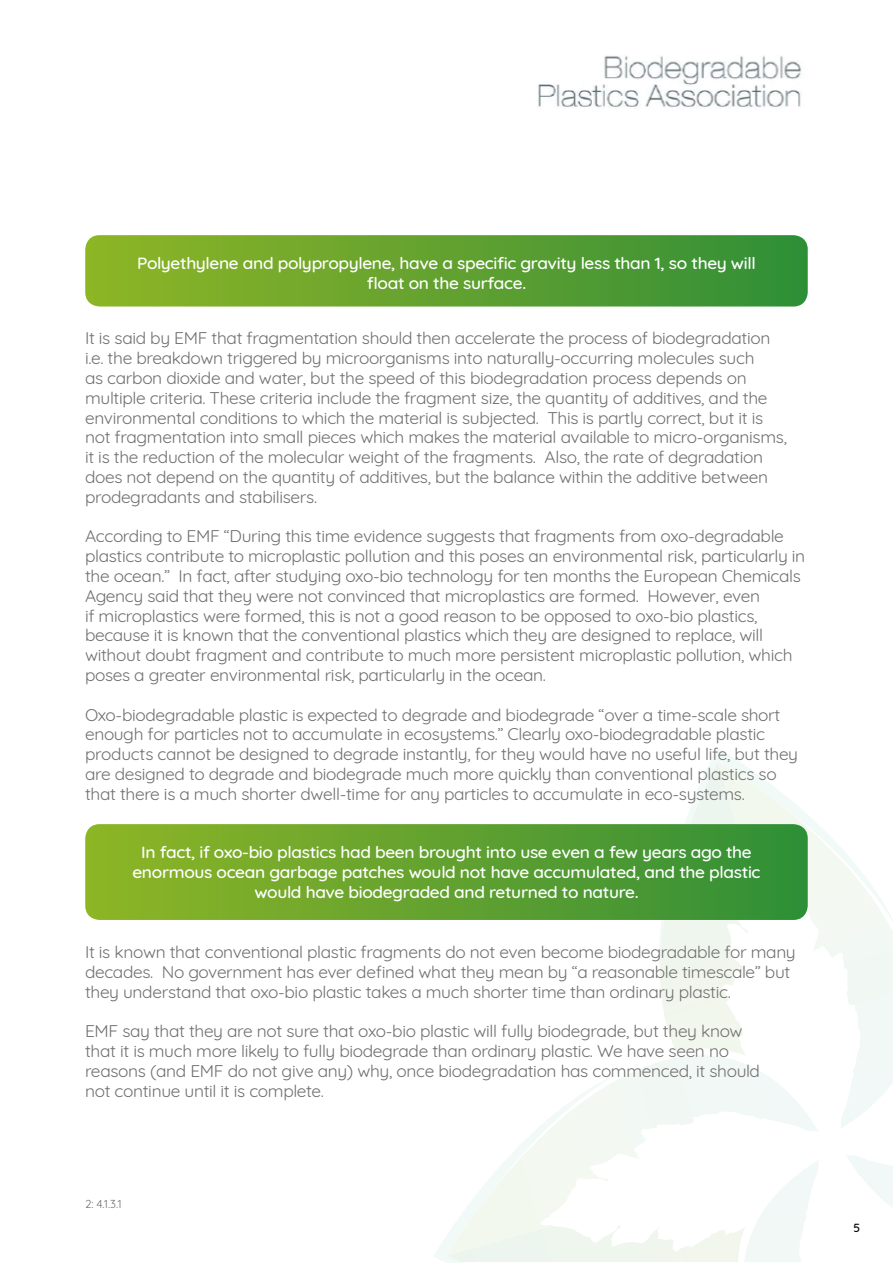
<style>
.page{position:relative;width:893px;height:1263px;background:#fff}
.page>*{position:absolute;margin:0;border:0;box-sizing:border-box;transform-origin:0 0}
.t1{font:16.5px/19.8px "Quicksand";letter-spacing:-.02em;color:#706f6f;scale:1.05 1}
.t2{font:500 16.5px/19.8px "Quicksand";letter-spacing:-.02em;color:#fff;text-align:center;scale:1.05 1}
.t3{font:500 12px "Quicksand";color:#000}
.t4{font:11.25px "Quicksand";color:#706f6f}
</style>
<div class="page">
<svg style="left:659px;top:761px;width:59px;height:291px"></svg>
<svg style="left:718px;top:761px;width:175px;height:367px"></svg>
<svg style="left:845px;top:1055px;width:48px;height:152px"></svg>
<svg style="left:434px;top:1072px;width:386px;height:190px"></svg>
<svg style="left:447px;top:1055px;width:372px;height:200px"></svg>
<svg style="left:85px;top:235px;width:723px;height:71px;background:#61a230"></svg>
<svg style="left:85px;top:824px;width:723px;height:96px;background:#61a230"></svg>
<img style="left:538px;top:55px;width:264px;height:53px">
<p class="t2" style="left:137px;top:252px;width:591px">Polyethylene and polypropylene, have a specific gravity less than 1, so they will float on the surface.</p>
<p class="t1" style="left:85px;top:327px;width:670px">It is said by EMF that fragmentation should then accelerate the process of biodegradation i.e. the breakdown triggered by microorganisms into naturally-occurring molecules such<br>as carbon dioxide and water, but the speed of this biodegradation process depends on multiple criteria. These criteria include the fragment size, the quantity of additives, and the environmental conditions to which the material is subjected. This is partly correct, but it is not fragmentation into small pieces which makes the material available to micro-organisms, it is the reduction of the molecular weight of the fragments. Also, the rate of degradation does not depend on the quantity of additives, but the balance within the additive between prodegradants and stabilisers.</p>
<p class="t1" style="left:85px;top:525px;width:687px">According to EMF “During this time evidence suggests that fragments from oxo-degradable plastics contribute to microplastic pollution and this poses an environmental risk, particularly in the ocean.” In fact, after studying oxo-bio technology for ten months the European Chemicals Agency said that they were not convinced that microplastics are formed. However, even<br>if microplastics were formed, this is not a good reason to be opposed to oxo-bio plastics, because it is known that the conventional plastics which they are designed to replace, will without doubt fragment and contribute to much more persistent microplastic pollution, which poses a greater environmental risk, particularly in the ocean.</p>
<p class="t1" style="left:85px;top:703px;width:681px">Oxo-biodegradable plastic is expected to degrade and biodegrade “over a time-scale short enough for particles not to accumulate in ecosystems.” Clearly oxo-biodegradable plastic products cannot be designed to degrade instantly, for they would have no useful life, but they are designed to degrade and biodegrade much more quickly than conventional plastics so that there is a much shorter dwell-time for any particles to accumulate in eco-systems.</p>
<p class="t2" style="left:132px;top:841px;width:600px">In fact, if oxo-bio plastics had been brought into use even a few years ago the enormous ocean garbage patches would not have accumulated, and the plastic would have biodegraded and returned to nature.</p>
<p class="t1" style="left:85px;top:941px;width:678px">It is known that conventional plastic fragments do not even become biodegradable for many decades. No government has ever defined what they mean by “a reasonable timescale” but they understand that oxo-bio plastic takes a much shorter time than ordinary plastic.</p>
<p class="t1" style="left:85px;top:1020px;width:644px">EMF say that they are not sure that oxo-bio plastic will fully biodegrade, but they know that it is much more likely to fully biodegrade than ordinary plastic. We have seen no reasons (and EMF do not give any) why, once biodegradation has commenced, it should not continue until it is complete.</p>
<p class="t4" style="left:85px;top:1195px;width:38px">2: 4.1.3.1</p>
<p class="t3" style="left:854px;top:1218px;width:8px">5</p>
</div>
